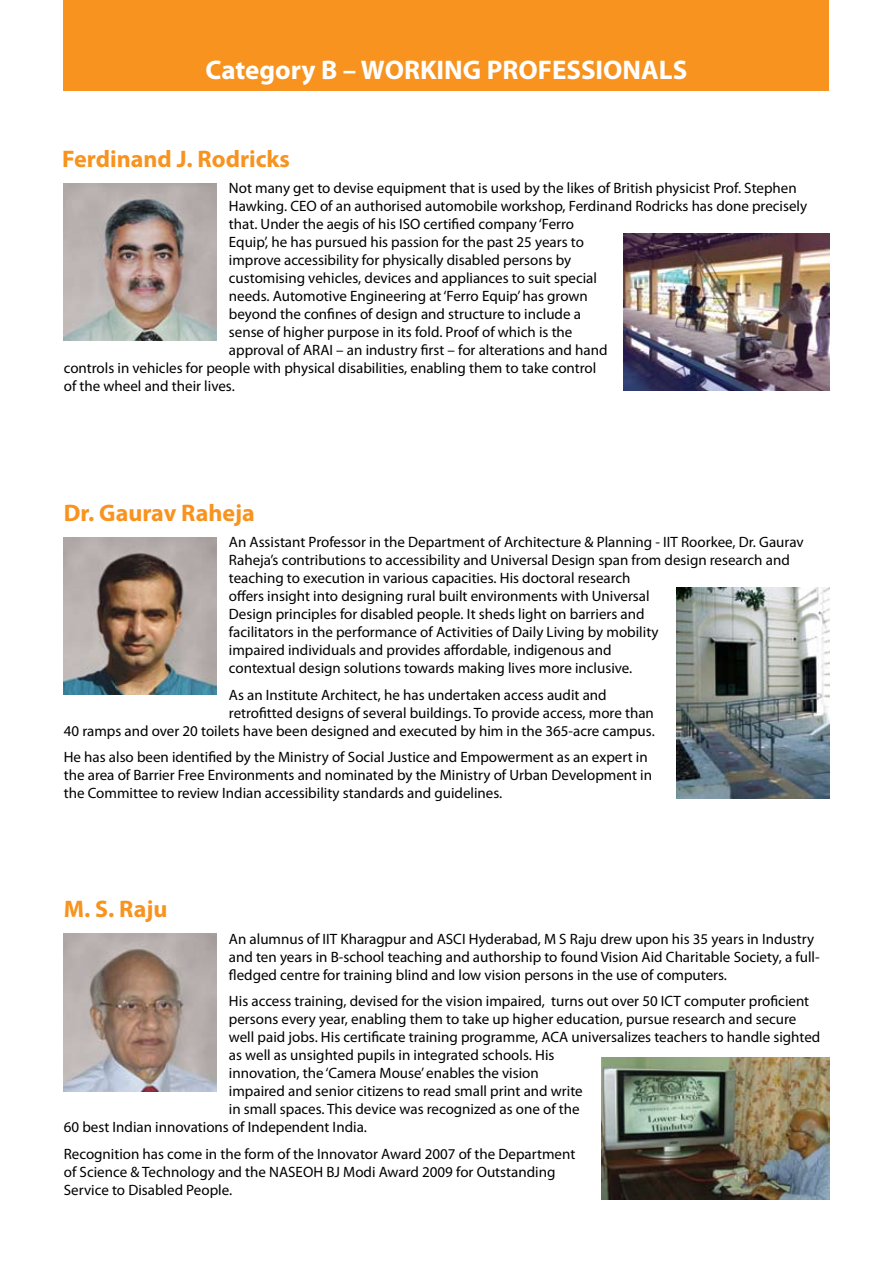
<style>
.page{position:relative;width:893px;height:1263px;background:#fff}
.page>*{position:absolute;margin:0;border:0;box-sizing:border-box;transform-origin:0 0}
.t1{font:700 27px "Myriad Pro";color:#fff}
.t2{font:700 24px "Myriad Pro";color:#f7931e}
.t3{font:15px/18px "Myriad Pro";color:#000}
</style>
<div class="page">
<div style="left:64px;top:0;width:765px;height:90px;background:#f7931e"></div>
<img style="left:64px;top:183px;width:152px;height:158px">
<img style="left:624px;top:233px;width:205px;height:158px">
<img style="left:64px;top:537px;width:152px;height:158px">
<img style="left:677px;top:588px;width:152px;height:210px">
<img style="left:64px;top:933px;width:152px;height:158px">
<img style="left:601px;top:1058px;width:228px;height:141px">
<h2 class="t1" style="left:206px;top:53px;width:483px">Category B – WORKING PROFESSIONALS</h2>
<h3 class="t2" style="left:62px;top:143px;width:229px">Ferdinand J. Rodricks</h3>
<p class="t3" style="left:229px;top:179px;width:569px">Not many get to devise equipment that is used by the likes of British physicist Prof. Stephen</p>
<p class="t3" style="left:229px;top:197px;width:580px">Hawking. CEO of an authorised automobile workshop, Ferdinand Rodricks has done precisely</p>
<p class="t3" style="left:229px;top:215px;width:347px">that. Under the aegis of his ISO certified company ‘Ferro</p>
<p class="t3" style="left:229px;top:233px;width:356px">Equip’, he has pursued his passion for the past 25 years to</p>
<p class="t3" style="left:229px;top:251px;width:344px">improve accessibility for physically disabled persons by</p>
<p class="t3" style="left:229px;top:269px;width:370px">customising vehicles, devices and appliances to suit special</p>
<p class="t3" style="left:229px;top:287px;width:360px">needs. Automotive Engineering at ‘Ferro Equip’ has grown</p>
<p class="t3" style="left:229px;top:305px;width:354px">beyond the confines of design and structure to include a</p>
<p class="t3" style="left:229px;top:323px;width:345px">sense of higher purpose in its fold. Proof of which is the</p>
<p class="t3" style="left:229px;top:341px;width:380px">approval of ARAI – an industry first – for alterations and hand</p>
<p class="t3" style="left:64px;top:359px;width:534px">controls in vehicles for people with physical disabilities, enabling them to take control</p>
<p class="t3" style="left:64px;top:377px;width:173px">of the wheel and their lives.</p>
<h3 class="t2" style="left:64px;top:497px;width:192px">Dr. Gaurav Raheja</h3>
<p class="t3" style="left:229px;top:534px;width:576px">An Assistant Professor in the Department of Architecture &amp; Planning - IIT Roorkee, Dr. Gaurav Raheja’s contributions to accessibility and Universal Design span from design research and teaching to execution in various capacities. His doctoral research<br>offers insight into designing rural built environments with Universal<br>Design principles for disabled people. It sheds light on barriers and<br>facilitators in the performance of Activities of Daily Living by mobility<br>impaired individuals and provides affordable, indigenous and<br>contextual design solutions towards making lives more inclusive.</p>
<p class="t3" style="left:229px;top:686px;width:379px">As an Institute Architect, he has undertaken access audit and</p>
<p class="t3" style="left:229px;top:704px;width:426px">retrofitted designs of several buildings. To provide access, more than</p>
<p class="t3" style="left:64px;top:722px;width:592px">40 ramps and over 20 toilets have been designed and executed by him in the 365-acre campus.</p>
<p class="t3" style="left:64px;top:749px;width:590px">He has also been identified by the Ministry of Social Justice and Empowerment as an expert in the area of Barrier Free Environments and nominated by the Ministry of Urban Development in the Committee to review Indian accessibility standards and guidelines.</p>
<h3 class="t2" style="left:64px;top:894px;width:105px">M. S. Raju</h3>
<p class="t3" style="left:229px;top:930px;width:592px">An alumnus of IIT Kharagpur and ASCI Hyderabad, M S Raju drew upon his 35 years in Industry and ten years in B-school teaching and authorship to found Vision Aid Charitable Society, a full&shy;fledged centre for training blind and low vision persons in the use of computers.</p>
<p class="t3" style="left:229px;top:992px;width:582px">His access training, devised for the vision impaired, turns out over 50 ICT computer proficient</p>
<p class="t3" style="left:229px;top:1010px;width:569px">persons every year, enabling them to take up higher education, pursue research and secure</p>
<p class="t3" style="left:229px;top:1028px;width:593px">well paid jobs. His certificate training programme, ACA universalizes teachers to handle sighted</p>
<p class="t3" style="left:229px;top:1046px;width:327px">as well as unsighted pupils in integrated schools. His</p>
<p class="t3" style="left:229px;top:1064px;width:311px">innovation, the ‘Camera Mouse’ enables the vision</p>
<p class="t3" style="left:229px;top:1082px;width:355px">impaired and senior citizens to read small print and write</p>
<p class="t3" style="left:229px;top:1100px;width:352px">in small spaces. This device was recognized as one of the</p>
<p class="t3" style="left:64px;top:1118px;width:305px">60 best Indian innovations of Independent India.</p>
<p class="t3" style="left:64px;top:1145px;width:513px">Recognition has come in the form of the Innovator Award 2007 of the Department of Science &amp; Technology and the NASEOH BJ Modi Award 2009 for Outstanding<br>Service to Disabled People.</p>
</div>
